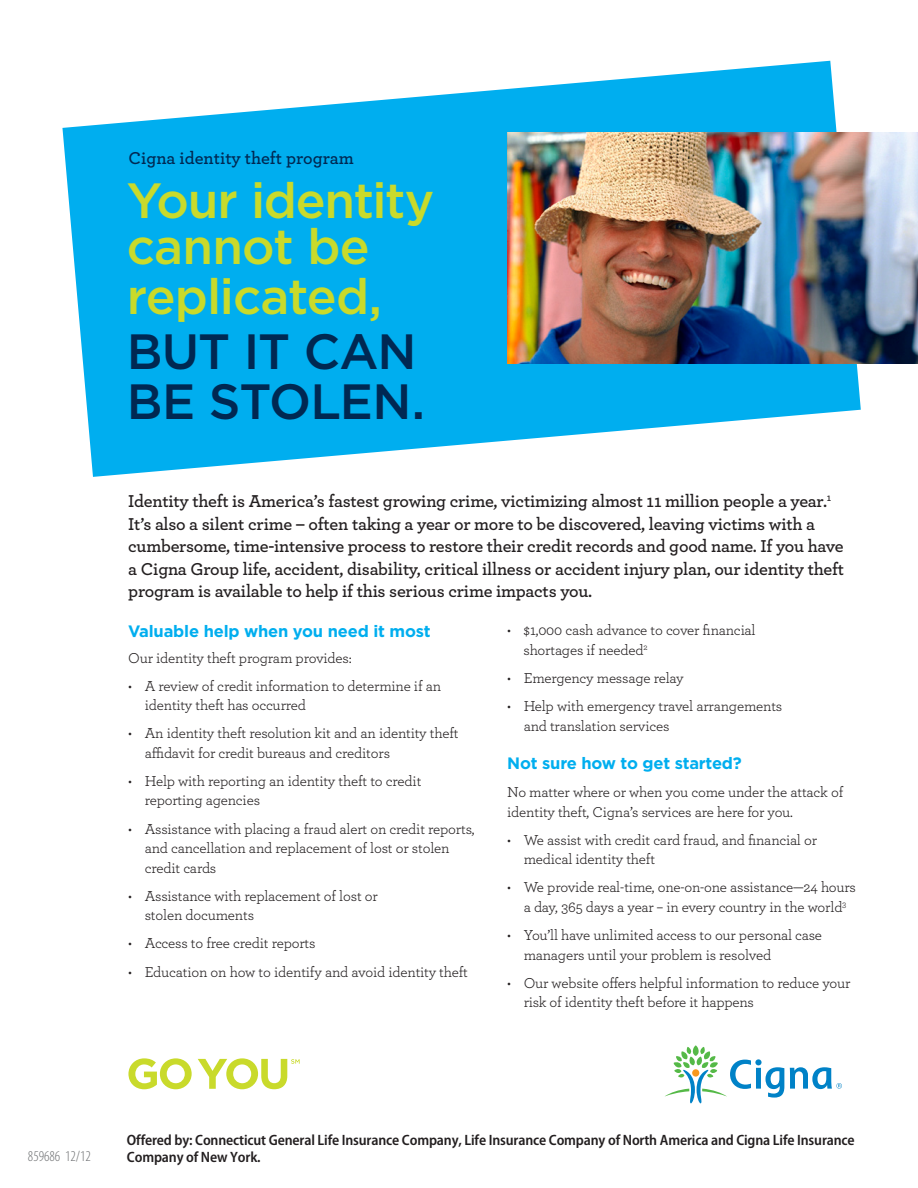
<style>
.page{position:relative;width:918px;height:1188px;background:#fff}
.page>*{position:absolute;margin:0;border:0;box-sizing:border-box;transform-origin:0 0}
.t1{font:500 49.5px/48px "Gotham";letter-spacing:-.025em;color:#c9da2b}
.t2{font:500 49.5px/49.5px "Gotham";letter-spacing:-.02em;color:#002852}
.t3{font:600 18px/22.5px "Archer";letter-spacing:-.01em;color:#231f20}
.t4{font:600 18px "Archer";color:#002852}
.t5{font:700 16.5px "Gotham";letter-spacing:-.01em;color:#00aeef}
.t6{font:15px/19.5px "Archer";letter-spacing:-.01em;color:#231f20}
.t7{font:600 semi-condensed 15px/16.5px "Myriad Pro";letter-spacing:-.01em;color:#231f20}
.t8{font:300 condensed 15px "Myriad Pro";color:#6d6f71}
</style>
<div class="page">
<svg style="left:62px;top:61px;width:799px;height:416px;fill:#00aeef"></svg>
<img style="left:507px;top:133px;width:411px;height:230px">
<svg style="left:665px;top:1045px;width:177px;height:58px"></svg>
<svg style="left:128px;top:1058px;width:64px;height:31px"></svg>
<svg style="left:198px;top:1058px;width:102px;height:31px"></svg>
<p class="t4" style="left:128px;top:145px;width:227px">Cigna identity theft program</p>
<h1 class="t1" style="left:127px;top:176px;width:309px">Your identity cannot be replicated,</h1>
<h1 class="t2" style="left:127px;top:326px;width:300px">BUT IT CAN<br>BE STOLEN.</h1>
<p class="t3" style="left:128px;top:489px;width:717px">Identity theft is America’s fastest growing crime, victimizing almost 11 million people a year.<sup>1<br></sup>It’s also a silent crime – often taking a year or more to be discovered, leaving victims with a cumbersome, time-intensive process to restore their credit records and good name. If you have a Cigna Group life, accident, disability, critical illness or accident injury plan, our identity theft program is available to help if this serious crime impacts you.</p>
<p class="t5" style="left:128px;top:620px;width:304px">Valuable help when you need it most</p>
<p class="t6" style="left:128px;top:647px;width:225px">Our identity theft program provides:</p>
<p class="t6" style="left:145px;top:675px;width:298px;text-indent:-16px">• A review of credit information to determine if an identity theft has occurred</p>
<p class="t6" style="left:145px;top:723px;width:315px;text-indent:-16px">• An identity theft resolution kit and an identity theft affidavit for credit bureaus and creditors</p>
<p class="t6" style="left:145px;top:771px;width:278px;text-indent:-16px">• Help with reporting an identity theft to credit reporting agencies</p>
<p class="t6" style="left:145px;top:818px;width:331px;text-indent:-16px">• Assistance with placing a fraud alert on credit reports, and cancellation and replacement of lost or stolen credit cards</p>
<p class="t6" style="left:145px;top:885px;width:235px;text-indent:-16px">• Assistance with replacement of lost or stolen documents</p>
<p class="t6" style="left:128px;top:933px;width:189px">• Access to free credit reports</p>
<p class="t6" style="left:128px;top:961px;width:341px">• Education on how to identify and avoid identity theft</p>
<p class="t6" style="left:524px;top:620px;width:233px;text-indent:-16px">• $1,000 cash advance to cover financial shortages if needed<sup>2</sup></p>
<p class="t6" style="left:507px;top:668px;width:178px">• Emergency message relay</p>
<p class="t6" style="left:524px;top:696px;width:260px;text-indent:-16px">• Help with emergency travel arrangements and translation services</p>
<p class="t5" style="left:507px;top:752px;width:236px">Not sure how to get started?</p>
<p class="t6" style="left:507px;top:782px;width:338px">No matter where or when you come under the attack of identity theft, Cigna’s services are here for you.</p>
<p class="t6" style="left:524px;top:829px;width:295px;text-indent:-16px">• We assist with credit card fraud, and financial or medical identity theft</p>
<p class="t6" style="left:507px;top:877px;width:350px;text-align:center">• We provide real-time, one-on-one assistance—24 hours a day, 365 days a year – in every country in the world<sup>3</sup></p>
<p class="t6" style="left:524px;top:925px;width:300px;text-indent:-16px">• You’ll have unlimited access to our personal case managers until your problem is resolved</p>
<p class="t6" style="left:524px;top:972px;width:328px;text-indent:-16px">• Our website offers helpful information to reduce your risk of identity theft before it happens</p>
<p class="t8" style="left:28px;top:1149px;width:64px">859686 12/12</p>
<p class="t7" style="left:127px;top:1132px;width:729px">Offered by: Connecticut General Life Insurance Company, Life Insurance Company of North America and Cigna Life Insurance<br>Company of New York.</p>
</div>
